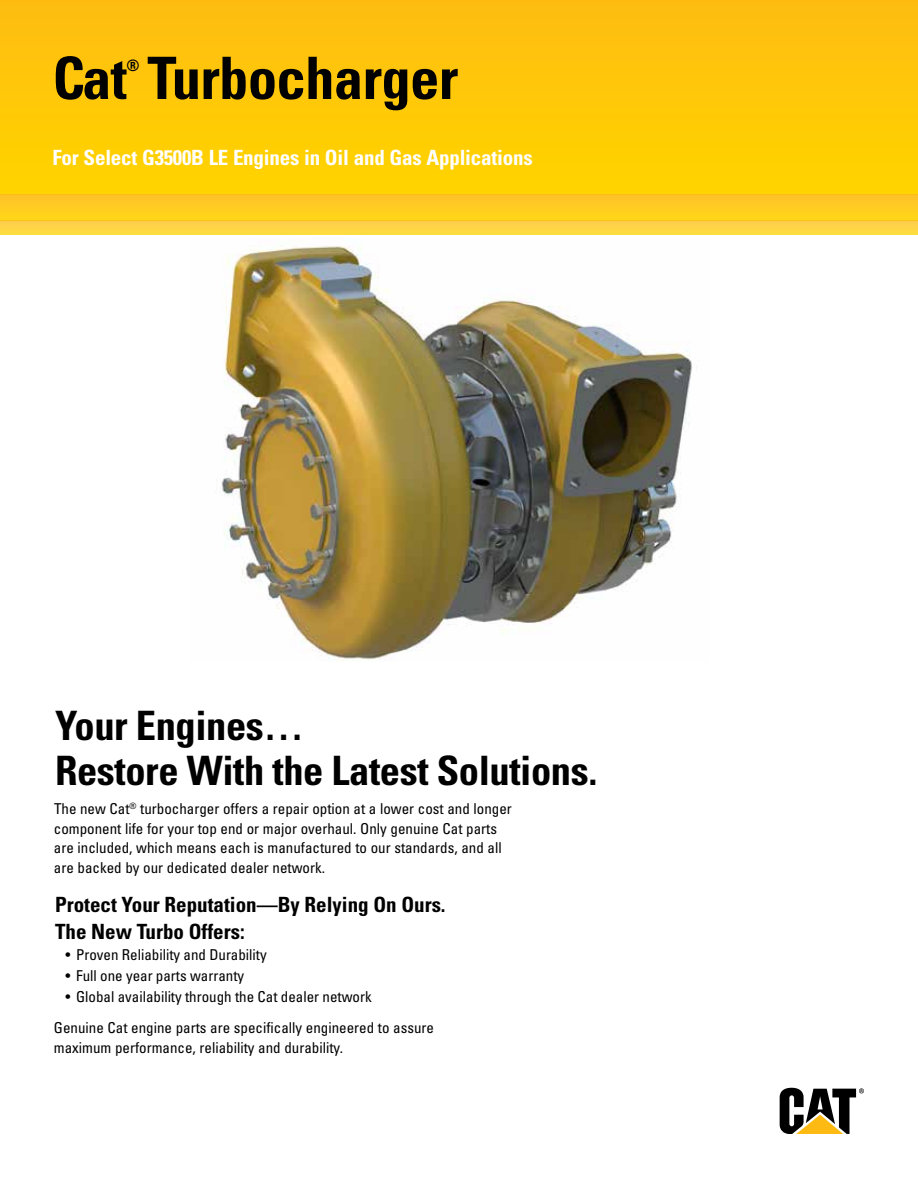
<style>
.page{position:relative;width:918px;height:1188px;background:#fff}
.page>*{position:absolute;margin:0;border:0;box-sizing:border-box;transform-origin:0 0}
.t1{font:700 condensed 58.5px "Univers";letter-spacing:-.01em;color:#000}
.t2{font:700 condensed 40.5px/45px "Univers";letter-spacing:-.01em;color:#000}
.t3{font:700 condensed 21px/27px "Univers";color:#000}
.t4{font:700 condensed 21px "Univers";letter-spacing:-.01em;color:#fff}
.t5{font:700 condensed 15.75px "Univers";color:#000}
.t6{font:condensed 15px/19.5px "Univers";color:#000}
</style>
<div class="page">
<div style="left:0;top:0;width:918px;height:194px;background:#ffc808"></div>
<div style="left:0;top:194px;width:918px;height:27px;background:#fc2"></div>
<div style="left:0;top:221px;width:918px;height:13px;background:#ffd546"></div>
<svg style="left:780px;top:1088px;width:84px;height:46px"></svg>
<img style="left:221px;top:246px;width:471px;height:415px">
<h1 class="t1" style="left:52px;top:42px;width:407px">Cat Turbocharger</h1>
<p class="t5" style="left:126px;top:55px;width:15px">®</p>
<h3 class="t4" style="left:52px;top:145px;width:482px">For Select G3500B LE Engines in Oil and Gas Applications</h3>
<h2 class="t2" style="left:55px;top:703px;width:544px">Your Engines…<br>Restore With the Latest Solutions.</h2>
<p class="t6" style="left:54px;top:799px;width:459px">The new Cat<sup>®</sup> turbocharger offers a repair option at a lower cost and longer component life for your top end or major overhaul. Only genuine Cat parts are included, which means each is manufactured to our standards, and all are backed by our dedicated dealer network.</p>
<h3 class="t3" style="left:55px;top:891px;width:392px">Protect Your Reputation—By Relying On Ours.<br>The New Turbo Offers:</h3>
<p class="t6" style="left:66px;top:945px;width:203px">• Proven Reliability and Durability</p>
<p class="t6" style="left:66px;top:966px;width:180px">• Full one year parts warranty</p>
<p class="t6" style="left:66px;top:987px;width:308px">• Global availability through the Cat dealer network</p>
<p class="t6" style="left:54px;top:1018px;width:382px">Genuine Cat engine parts are specifically engineered to assure maximum performance, reliability and durability.</p>
</div>
